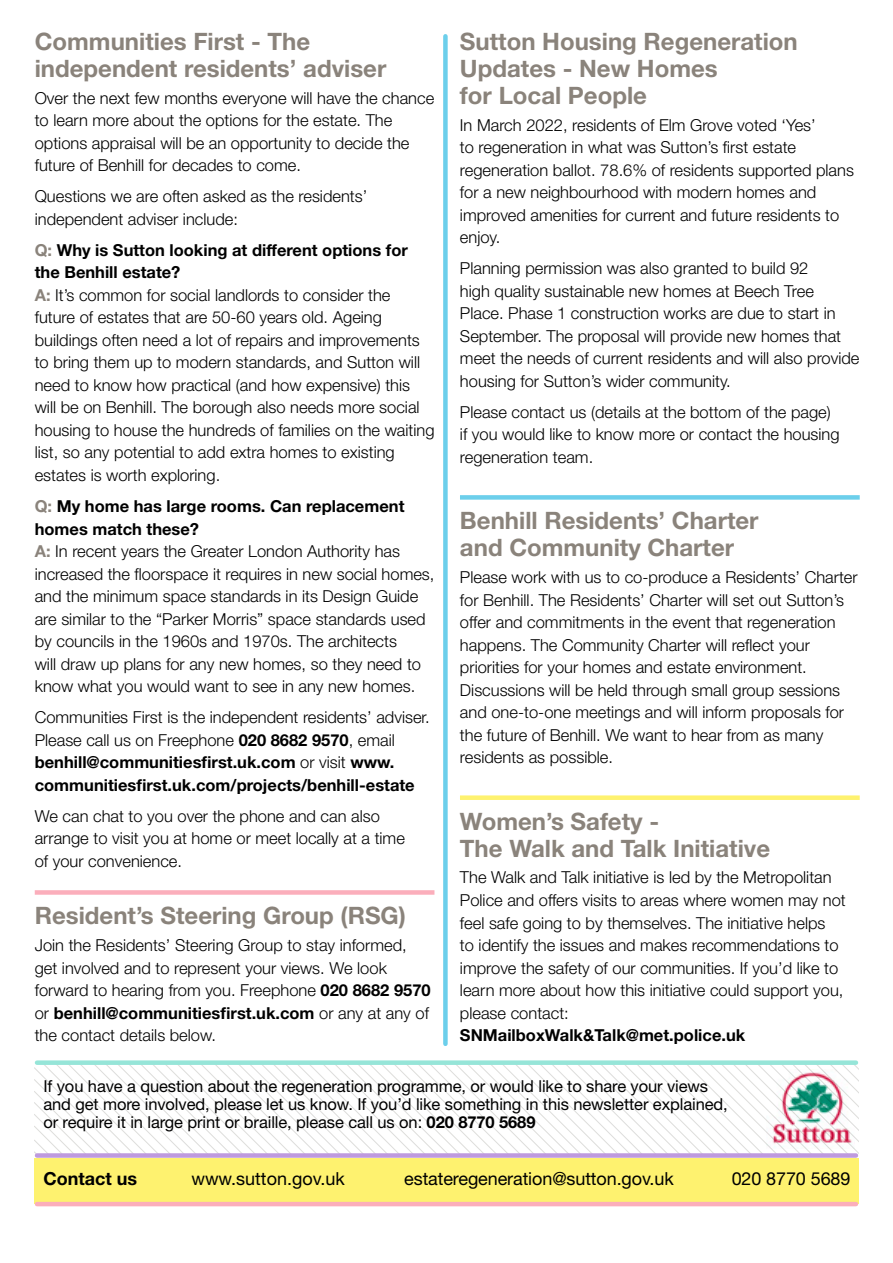
<style>
.page{position:relative;width:893px;height:1263px;background:#fff}
.page>*{position:absolute;margin:0;border:0;box-sizing:border-box;transform-origin:0 0}
.t1{font:700 24px/27px "Helvetica Neue LT Std";color:#8a837b}
.t2{font:18px "Helvetica Neue LT Std";letter-spacing:-.005em;color:#000}
.t3{font:700 18px "Helvetica Neue LT Std";color:#000}
.t4{font:300 16.5px/22.5px "Helvetica Neue LT Std";color:#000}
.t5{font:16.5px/18px "Helvetica Neue LT Std";letter-spacing:-.005em;color:#000}
.t6{font:700 16.5px/22.5px "Helvetica Neue LT Std";color:#000}
.s1{font-weight:700;color:#8a837b}
.s2{font-weight:700}
.s3{font-weight:300}
</style>
<div class="page">
<div style="left:34px;top:1158px;width:824px;height:45px;background:#fef26f"></div>
<svg style="left:34px;top:1063px;width:825px;height:92px"></svg>
<div style="left:37px;top:1153px;width:819px;height:5px;background:#be9ade"></div>
<hr style="left:37px;top:1202px;width:819px;height:4px;background:#fbaebb">
<div style="left:37px;top:1060px;width:819px;height:5px;background:#96e5d8"></div>
<img style="left:767px;top:1069px;width:88px;height:79px">
<div style="left:443px;top:36px;width:5px;height:1008px;background:#6ccfeb"></div>
<div style="left:35px;top:890px;width:399px;height:5px;background:#fbaebb"></div>
<div style="left:460px;top:495px;width:400px;height:5px;background:#6ccfeb"></div>
<div style="left:460px;top:795px;width:400px;height:5px;background:#fef26f"></div>
<h1 class="t1" style="left:35px;top:28px;width:353px">Communities First - The independent residents’ adviser</h1>
<p class="t4" style="left:35px;top:86px;width:401px">Over the next few months everyone will have the chance to learn more about the options for the estate. The options appraisal will be an opportunity to decide the future of Benhill for decades to come.</p>
<p class="t4" style="left:35px;top:185px;width:334px">Questions we are often asked as the residents’ independent adviser include:</p>
<p class="t4" style="left:35px;top:238px;width:401px"><span class="s1">Q:</span> <span class="s2">Why is Sutton looking at different options for the Benhill estate?<br></span><span class="s1">A:</span> It’s common for social landlords to consider the future of estates that are 50-60 years old. Ageing buildings often need a lot of repairs and improvements to bring them up to modern standards, and Sutton will need to know how practical (and how expensive) this will be on Benhill. The borough also needs more social housing to house the hundreds of families on the waiting list, so any potential to add extra homes to existing estates is worth exploring.</p>
<p class="t4" style="left:35px;top:494px;width:401px"><span class="s1">Q:</span> <span class="s2">My home has large rooms. Can replacement homes match these?<br></span><span class="s1">A:</span> In recent years the Greater London Authority has increased the floorspace it requires in new social homes, and the minimum space standards in its Design Guide are similar to the “Parker Morris” space standards used by councils in the 1960s and 1970s. The architects<br>will draw up plans for any new homes, so they need to know what you would want to see in any new homes.</p>
<p class="t6" style="left:35px;top:705px;width:397px"><span class="s3">Communities First is the independent residents’ adviser.<br>Please call us on Freephone</span> 020 8682 9570<span class="s3">, email </span>benhill@communitiesfirst.uk.com <span class="s3">or visit</span> www. communitiesfirst.uk.com/projects/benhill-estate</p>
<p class="t4" style="left:35px;top:804px;width:372px">We can chat to you over the phone and can also arrange to visit you at home or meet locally at a time of your convenience.</p>
<h1 class="t1" style="left:35px;top:902px;width:373px">Resident’s Steering Group (RSG)</h1>
<p class="t4" style="left:35px;top:934px;width:397px">Join the Residents’ Steering Group to stay informed, get involved and to represent your views. We look forward to hearing from you. Freephone <span class="s2">020 8682 9570 </span>or <span class="s2">benhill@communitiesfirst.uk.com</span> or any at any of the contact details below.</p>
<h1 class="t1" style="left:460px;top:28px;width:339px">Sutton Housing Regeneration<br>Updates - New Homes<br>for Local People</h1>
<p class="t4" style="left:460px;top:113px;width:395px">In March 2022, residents of Elm Grove voted ‘Yes’<br>to regeneration in what was Sutton’s first estate regeneration ballot. 78.6% of residents supported plans for a new neighbourhood with modern homes and improved amenities for current and future residents to enjoy.</p>
<p class="t4" style="left:460px;top:257px;width:401px">Planning permission was also granted to build 92<br>high quality sustainable new homes at Beech Tree Place. Phase 1 construction works are due to start in September. The proposal will provide new homes that meet the needs of current residents and will also provide housing for Sutton’s wider community.</p>
<p class="t4" style="left:460px;top:400px;width:381px">Please contact us (details at the bottom of the page) if you would like to know more or contact the housing regeneration team.</p>
<h1 class="t1" style="left:460px;top:507px;width:300px">Benhill Residents’ Charter and Community Charter</h1>
<p class="t4" style="left:460px;top:566px;width:399px">Please work with us to co-produce a Residents’ Charter for Benhill. The Residents’ Charter will set out Sutton’s offer and commitments in the event that regeneration happens. The Community Charter will reflect your priorities for your homes and estate environment.<br>Discussions will be held through small group sessions and one-to-one meetings and will inform proposals for the future of Benhill. We want to hear from as many residents as possible.</p>
<h1 class="t1" style="left:460px;top:807px;width:312px">Women’s Safety -<br>The Walk and Talk Initiative</h1>
<p class="t4" style="left:460px;top:866px;width:387px">The Walk and Talk initiative is led by the Metropolitan Police and offers visits to areas where women may not feel safe going to by themselves. The initiative helps<br>to identify the issues and makes recommendations to improve the safety of our communities. If you’d like to learn more about how this initiative could support you, please contact:</p>
<p class="t6" style="left:460px;top:1023px;width:287px">SNMailboxWalk&amp;Talk@met.police.uk</p>
<p class="t5" style="left:43px;top:1076px;width:686px">If you have a question about the regeneration programme, or would like to share your views and get more involved, please let us know. If you’d like something in this newsletter explained, or require it in large print or braille, please call us on: <span class="s2">020 8770 5689</span></p>
<p class="t3" style="left:43px;top:1168px;width:95px">Contact us</p>
<p class="t2" style="left:191px;top:1168px;width:155px">www.sutton.gov.uk</p>
<p class="t2" style="left:404px;top:1168px;width:271px">estateregeneration@sutton.gov.uk</p>
<p class="t2" style="left:732px;top:1168px;width:120px">020 8770 5689</p>
</div>
